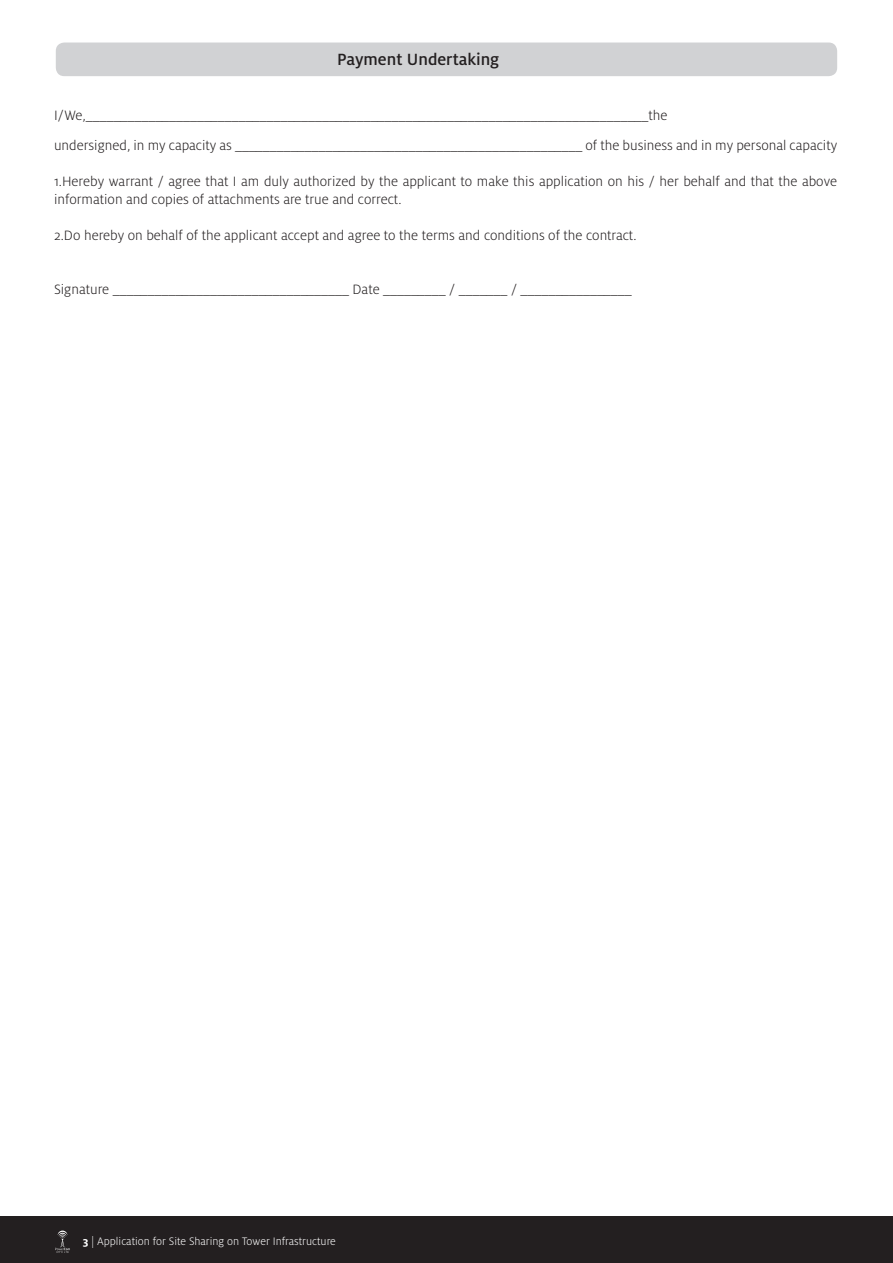
<style>
.page{position:relative;width:893px;height:1263px;background:#fff}
.page>*{position:absolute;margin:0;border:0;box-sizing:border-box;transform-origin:0 0}
.t1{font:500 18px "Milo OT";color:#231f20}
.t2{font:300 15px/30px "Milo OT";color:#231f20}
.t3{font:300 12px "Milo OT";color:#fff}
.s1{font-weight:700}
</style>
<div class="page">
<div style="left:56px;top:43px;width:781px;height:33px;background:#d1d2d4;border-radius:9px"></div>
<div style="left:0;top:1217px;width:893px;height:46px;background:#231f20"></div>
<svg style="left:55px;top:1230px;width:15px;height:23px"></svg>
<p class="t1" style="left:337px;top:49px;width:164px">Payment Undertaking</p>
<p class="t2" style="left:54px;top:101px;width:785px">I/We,_________________________________________________________________________________the<br>undersigned, in my capacity as __________________________________________________ of the business and in my personal capacity</p>
<p class="t2" style="left:54px;top:173px;width:785px;line-height:18px">1.Hereby warrant / agree that I am duly authorized by the applicant to make this application on his / her behalf and that the above information and copies of attachments are true and correct.</p>
<p class="t2" style="left:54px;top:221px;width:584px">2.Do hereby on behalf of the applicant accept and agree to the terms and conditions of the contract.</p>
<p class="t2" style="left:54px;top:275px;width:579px">Signature __________________________________ Date _________ / _______ / ________________</p>
<p class="t3" style="left:83px;top:1234px;width:255px"><span class="s1">3</span> | Application for Site Sharing on Tower Infrastructure</p>
</div>
